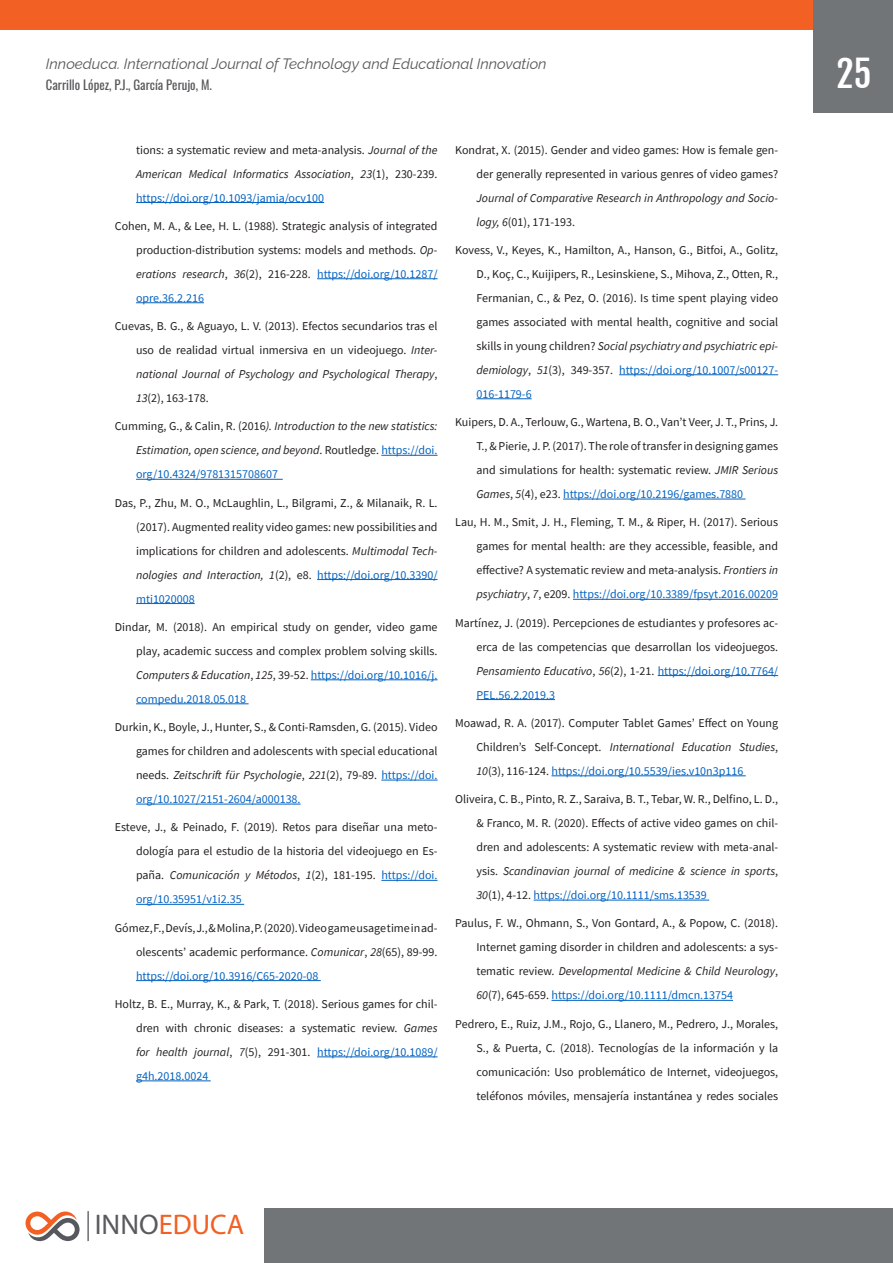
<style>
.page{position:relative;width:893px;height:1263px;background:#fff}
.page>*{position:absolute;margin:0;border:0;box-sizing:border-box;transform-origin:0 0}
.t1{font:36px "Fjalla One";color:#fff}
.t2{font:28.5px "Myriad Pro";color:#f26024}
.t3{font:italic 15px "Raleway";color:#57585a}
.t4{font:12.75px "Oswald";color:#57585a}
.REFERENCIAS{font:12px/24px "Source Sans Pro";color:#231f20;text-align:justify}
.REFERENCIAS-2{font:italic 12px/24px "Source Sans Pro";color:#231f20;text-align:justify}
.s1{font-style:italic}
.s2{color:#0563c1}
.s3{font-style:normal}
.s4{font-style:normal;color:#0563c1}
.s5{color:#585a5e}
</style>
<div class="page">
<div style="left:0;top:0;width:893px;height:30px;background:#f26024"></div>
<hr style="left:0;top:0;width:1px;height:112px;background:#727578">
<div style="left:814px;top:0;width:79px;height:112px;background:#727578"></div>
<div style="left:264px;top:1209px;width:629px;height:54px;background:#727578"></div>
<img style="left:87px;top:1211px;width:2px;height:30px">
<svg style="left:26px;top:1211px;width:54px;height:30px"></svg>
<hr style="left:136px;top:202px;width:188px;height:1px;background:#0563c1">
<hr style="left:317px;top:278px;width:121px;height:1px;background:#0563c1">
<hr style="left:136px;top:302px;width:68px;height:1px;background:#0563c1">
<hr style="left:381px;top:455px;width:57px;height:1px;background:#0563c1">
<hr style="left:136px;top:479px;width:147px;height:1px;background:#0563c1">
<hr style="left:317px;top:579px;width:121px;height:1px;background:#0563c1">
<hr style="left:136px;top:603px;width:59px;height:1px;background:#0563c1">
<hr style="left:311px;top:679px;width:127px;height:1px;background:#0563c1">
<hr style="left:136px;top:703px;width:113px;height:1px;background:#0563c1">
<hr style="left:381px;top:780px;width:57px;height:1px;background:#0563c1">
<hr style="left:136px;top:804px;width:165px;height:1px;background:#0563c1">
<hr style="left:381px;top:880px;width:57px;height:1px;background:#0563c1">
<hr style="left:136px;top:904px;width:108px;height:1px;background:#0563c1">
<hr style="left:136px;top:980px;width:185px;height:1px;background:#0563c1">
<hr style="left:317px;top:1056px;width:121px;height:1px;background:#0563c1">
<hr style="left:136px;top:1080px;width:75px;height:1px;background:#0563c1">
<hr style="left:619px;top:374px;width:159px;height:1px;background:#0563c1">
<hr style="left:476px;top:398px;width:56px;height:1px;background:#0563c1">
<hr style="left:563px;top:499px;width:183px;height:1px;background:#0563c1">
<hr style="left:573px;top:599px;width:205px;height:1px;background:#0563c1">
<hr style="left:658px;top:675px;width:120px;height:1px;background:#0563c1">
<hr style="left:476px;top:699px;width:79px;height:1px;background:#0563c1">
<hr style="left:551px;top:775px;width:195px;height:1px;background:#0563c1">
<hr style="left:534px;top:900px;width:175px;height:1px;background:#0563c1">
<hr style="left:551px;top:1000px;width:182px;height:1px;background:#0563c1">
<p class="t3" style="left:46px;top:51px;width:502px">Innoeduca. International Journal of Technology and Educational Innovation</p>
<p class="t4" style="left:46px;top:74px;width:167px">Carrillo López, P.J., García Perujo, M.</p>
<p class="REFERENCIAS" style="left:136px;top:138px;width:303px">tions: a systematic review and meta-analysis. <span class="s1">Journal of the American Medical Informatics Association</span>, <span class="s1">23</span>(1), 230-239. <span class="s2">https://doi.org/10.1093/jamia/ocv100</span></p>
<p class="REFERENCIAS" style="left:136px;top:214px;width:303px;text-indent:-21px">Cohen, M. A., &amp; Lee, H. L. (1988). Strategic analysis of integrated production-distribution systems: models and methods. <span class="s1">Op&shy;erations research</span>, <span class="s1">36</span>(2), 216-228. <span class="s2">https://doi.org/10.1287/ opre.36.2.216</span></p>
<p class="REFERENCIAS" style="left:136px;top:314px;width:303px;text-indent:-21px">Cuevas, B. G., &amp; Aguayo, L. V. (2013). Efectos secundarios tras el uso de realidad virtual inmersiva en un videojuego. <span class="s1">Inter&shy;national Journal of Psychology and Psychological Therapy</span>, <span class="s1">13</span>(2), 163-178.</p>
<p class="REFERENCIAS-2" style="left:136px;top:414px;width:303px;text-indent:-21px"><span class="s3">Cumming, G., &amp; Calin, R. (2016</span>). Introduction to the new statistics:<br>Estimation, open science, and beyond<span class="s3">. Routledge.</span> <span class="s4">https://doi. org/10.4324/9781315708607</span></p>
<p class="REFERENCIAS" style="left:136px;top:491px;width:303px;text-indent:-21px">Das, P., Zhu, M. O., McLaughlin, L., Bilgrami, Z., &amp; Milanaik, R. L. (2017). Augmented reality video games: new possibilities and implications for children and adolescents. <span class="s1">Multimodal Tech&shy;nologies and Interaction, 1</span>(2), e8. <span class="s2">https://doi.org/10.3390/ mti1020008</span></p>
<p class="REFERENCIAS" style="left:136px;top:615px;width:303px;text-indent:-21px">Dindar, M. (2018). An empirical study on gender, video game play, academic success and complex problem solving skills.<br><span class="s1">Computers &amp; Education</span>, <span class="s1">125</span>, 39-52. <span class="s2">https://doi.org/10.1016/j. compedu.2018.05.018</span></p>
<p class="REFERENCIAS" style="left:136px;top:715px;width:303px;text-indent:-21px">Durkin, K., Boyle, J., Hunter, S., &amp; Conti-Ramsden, G. (2015). Video games for children and adolescents with special educational needs. <span class="s1">Zeitschrift für Psychologie</span>, <span class="s1">221</span>(2), 79-89. <span class="s2">https://doi. org/10.1027/2151-2604/a000138.</span></p>
<p class="REFERENCIAS" style="left:136px;top:815px;width:303px;text-indent:-21px">Esteve, J., &amp; Peinado, F. (2019). Retos para diseñar una meto&shy;dología para el estudio de la historia del videojuego en Es&shy;paña. <span class="s1">Comunicación y Métodos</span>, <span class="s1">1</span>(2), 181-195. <span class="s2">https://doi. org/10.35951/v1i2.35</span></p>
<p class="REFERENCIAS" style="left:136px;top:916px;width:303px;text-indent:-21px">Gómez, F., Devís, J., &amp; Molina, P. (2020). Video game usage time in ad&shy;olescents’ academic performance. <span class="s1">Comunicar</span>, <span class="s1">28</span>(65), 89-99. <span class="s2">https://doi.org/10.3916/C65-2020-08</span></p>
<p class="REFERENCIAS" style="left:136px;top:992px;width:303px;text-indent:-21px">Holtz, B. E., Murray, K., &amp; Park, T. (2018). Serious games for chil&shy;dren with chronic diseases: a systematic review. <span class="s1">Games for health journal</span>, <span class="s1">7</span>(5), 291-301. <span class="s2">https://doi.org/10.1089/ g4h.2018.0024</span></p>
<p class="REFERENCIAS" style="left:476px;top:138px;width:303px;text-indent:-21px">Kondrat, X. (2015). Gender and video games: How is female gen&shy;der generally represented in various genres of video games?<br><span class="s1">Journal of Comparative Research in Anthropology and Socio&shy;logy, 6</span>(01), 171-193.</p>
<p class="REFERENCIAS" style="left:476px;top:238px;width:303px;text-indent:-21px">Kovess, V., Keyes, K., Hamilton, A., Hanson, G., Bitfoi, A., Golitz, D., Koç, C., Kuijipers, R., Lesinskiene, S., Mihova, Z., Otten, R., Fermanian, C., &amp; Pez, O. (2016). Is time spent playing video games associated with mental health, cognitive and social skills in young children? <span class="s1">Social psychiatry and psychiatric epi&shy;demiology</span>, <span class="s1">51</span>(3), 349-357. <span class="s2">https://doi.org/10.1007/s00127- 016-1179-6</span></p>
<p class="REFERENCIAS" style="left:476px;top:410px;width:303px;text-indent:-21px">Kuipers, D. A., Terlouw, G., Wartena, B. O., Van’t Veer, J. T., Prins, J.<br>T., &amp; Pierie, J. P. (2017). The role of transfer in designing games and simulations for health: systematic review. <span class="s1">JMIR Serious Games</span>, <span class="s1">5</span>(4), e23. <span class="s2">https://doi.org/10.2196/games.7880</span></p>
<p class="REFERENCIAS" style="left:476px;top:510px;width:303px;text-indent:-21px">Lau, H. M., Smit, J. H., Fleming, T. M., &amp; Riper, H. (2017). Serious games for mental health: are they accessible, feasible, and effective? A systematic review and meta-analysis. <span class="s1">Frontiers in psychiatry</span>, <span class="s1">7</span>, e209. <span class="s2">https://doi.org/10.3389/fpsyt.2016.00209</span></p>
<p class="REFERENCIAS" style="left:476px;top:611px;width:303px;text-indent:-21px">Martínez, J. (2019). Percepciones de estudiantes y profesores ac&shy;erca de las competencias que desarrollan los videojuegos.<br><span class="s1">Pensamiento Educativo</span>, <span class="s1">56</span>(2), 1-21. <span class="s2">https://doi.org/10.7764/ PEL.56.2.2019.3</span></p>
<p class="REFERENCIAS" style="left:476px;top:711px;width:303px;text-indent:-21px">Moawad, R. A. (2017). Computer Tablet Games’ Effect on Young Children’s Self-Concept. <span class="s1">International Education Studies</span>, <span class="s1">10</span>(3), 116-124. <span class="s2">https://doi.org/10.5539/ies.v10n3p116</span></p>
<p class="REFERENCIAS" style="left:476px;top:787px;width:303px;text-indent:-21px">Oliveira, C. B., Pinto, R. Z., Saraiva, B. T., Tebar, W. R., Delfino, L. D., &amp; Franco, M. R. (2020). Effects of active video games on chil&shy;dren and adolescents: A systematic review with meta-anal&shy;ysis. <span class="s1">Scandinavian journal of medicine &amp; science in sports</span>, <span class="s1">30</span>(1), 4-12. <span class="s2">https://doi.org/10.1111/sms.13539</span></p>
<p class="REFERENCIAS" style="left:476px;top:911px;width:303px;text-indent:-21px">Paulus, F. W., Ohmann, S., Von Gontard, A., &amp; Popow, C. (2018).<br>Internet gaming disorder in children and adolescents: a sys&shy;tematic review. <span class="s1">Developmental Medicine &amp; Child Neurology</span>, <span class="s1">60</span>(7), 645-659. <span class="s2">https://doi.org/10.1111/dmcn.13754</span></p>
<p class="REFERENCIAS" style="left:476px;top:1012px;width:303px;text-indent:-21px">Pedrero, E., Ruiz, J.M., Rojo, G., Llanero, M., Pedrero, J., Morales, S., &amp; Puerta, C. (2018). Tecnologías de la información y la comunicación: Uso problemático de Internet, videojuegos, teléfonos móviles, mensajería instantánea y redes sociales</p>
<h2 class="t2" style="left:95px;top:1207px;width:151px"><span class="s5">INNO</span>EDUCA</h2>
<h1 class="t1" style="left:836px;top:52px;width:37px">25</h1>
</div>
